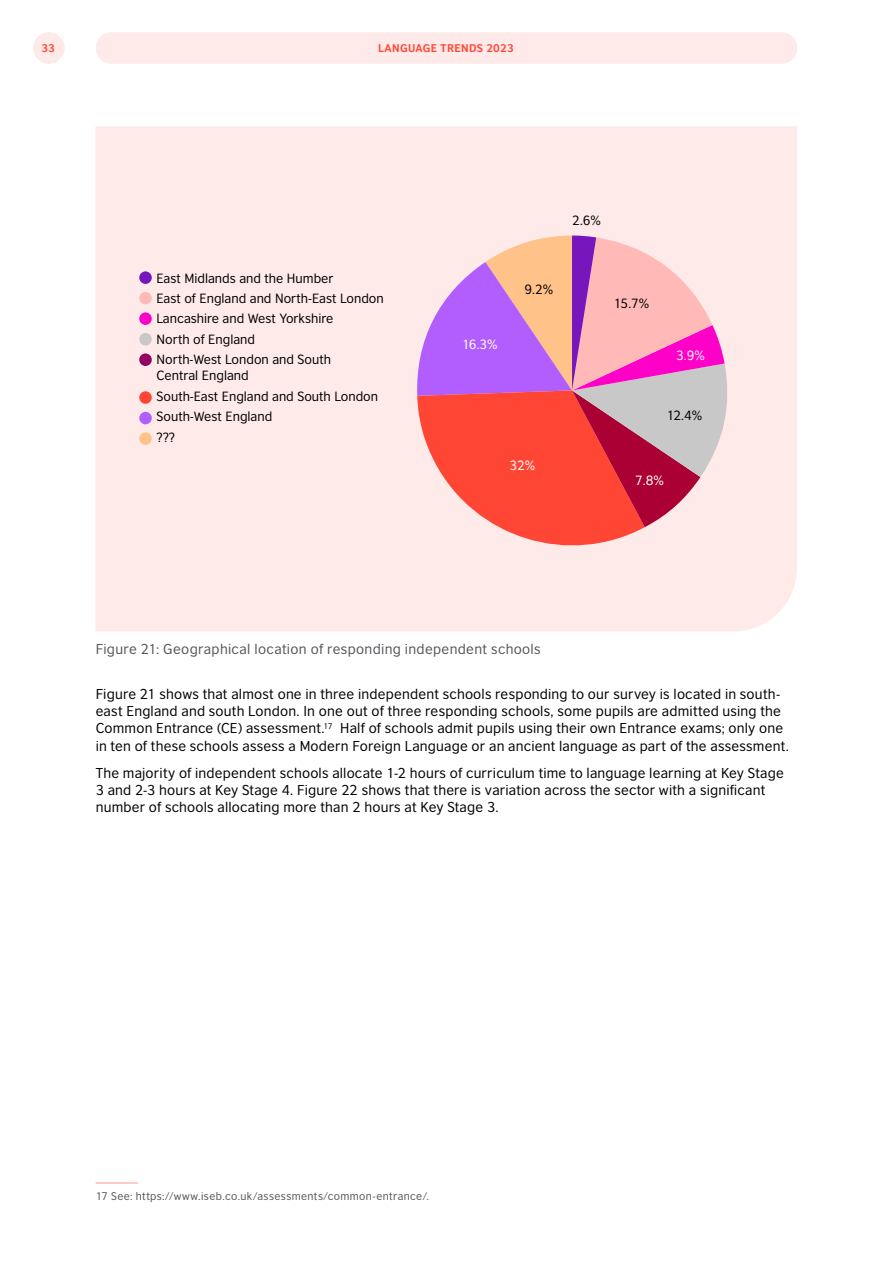
<style>
.page{position:relative;width:893px;height:1263px;background:#fff}
.page>*{position:absolute;margin:0;border:0;box-sizing:border-box;transform-origin:0 0}
.t1{font:13.5px/17.2px "British Council Sans";letter-spacing:.015em;color:#000}
.t2{font:13.5px "British Council Sans";letter-spacing:.025em;color:#54565a}
.t3{font:12.6px/20.4px "British Council Sans";color:#000}
.t4{font:12.6px "British Council Sans";color:#fff}
.t5{font:10.5px "British Council Sans";letter-spacing:.035em;color:#54565a}
.t6{font:700 10.5px "British Council Sans";letter-spacing:.03em;color:#ff4635}
</style>
<div class="page">
<div style="left:96px;top:32px;width:701px;height:32px;background:#ffeaea;border-radius:16px"></div>
<div style="left:33px;top:32px;width:32px;height:32px;background:#ffeaea;border-radius:50%"></div>
<hr style="left:96px;top:1182px;width:42px;height:2px;background:#ffbab8">
<div style="left:95px;top:126px;width:702px;height:505px;background:#ffeaea"></div>
<svg style="left:415px;top:236px;width:317px;height:331px;background:#ea90a7"></svg>
<div style="left:139px;top:271px;width:13px;height:13px;background:#7716bd;border-radius:50%"></div>
<div style="left:139px;top:292px;width:13px;height:12px;background:#ffbab8;border-radius:50%"></div>
<div style="left:139px;top:312px;width:13px;height:13px;background:#ff00c8;border-radius:50%"></div>
<div style="left:139px;top:333px;width:13px;height:12px;background:#c8c8c8;border-radius:50%"></div>
<div style="left:139px;top:353px;width:13px;height:13px;background:#920061;border-radius:50%"></div>
<div style="left:139px;top:412px;width:13px;height:12px;background:#b25eff;border-radius:50%"></div>
<div style="left:139px;top:391px;width:13px;height:13px;background:#ff4635;border-radius:50%"></div>
<div style="left:139px;top:432px;width:13px;height:13px;background:#ffc288;border-radius:50%"></div>
<p class="t6" style="left:41px;top:39px;width:15px">33</p>
<p class="t6" style="left:378px;top:39px;width:137px">LANGUAGE TRENDS 2023</p>
<p class="t3" style="left:156px;top:267px;width:229px">East Midlands and the Humber<br>East of England and North-East London<br>Lancashire and West Yorkshire<br>North of England<br>North-West London and South</p>
<p class="t3" style="left:156px;top:364px;width:223px">Central England<br>South-East England and South London<br>South-West England<br>???</p>
<p class="t3" style="left:572px;top:209px;width:30px">2.6%</p>
<p class="t4" style="left:462px;top:334px;width:37px">16.3%</p>
<p class="t3" style="left:525px;top:278px;width:30px">9.2%</p>
<p class="t4" style="left:509px;top:455px;width:27px">32%</p>
<p class="t3" style="left:614px;top:292px;width:37px">15.7%</p>
<p class="t4" style="left:676px;top:344px;width:30px">3.9%</p>
<p class="t3" style="left:667px;top:404px;width:37px">12.4%</p>
<p class="t4" style="left:635px;top:470px;width:30px">7.8%</p>
<p class="t2" style="left:96px;top:638px;width:446px">Figure 21: Geographical location of responding independent schools</p>
<p class="t1" style="left:96px;top:684px;width:695px">Figure 21 shows that almost one in three independent schools responding to our survey is located in south&shy;east England and south London. In one out of three responding schools, some pupils are admitted using the Common Entrance (CE) assessment.<sup>17</sup> Half of schools admit pupils using their own Entrance exams; only one in ten of these schools assess a Modern Foreign Language or an ancient language as part of the assessment.</p>
<p class="t1" style="left:96px;top:763px;width:690px">The majority of independent schools allocate 1-2 hours of curriculum time to language learning at Key Stage<br>3 and 2-3 hours at Key Stage 4. Figure 22 shows that there is variation across the sector with a significant number of schools allocating more than 2 hours at Key Stage 3.</p>
<p class="t5" style="left:96px;top:1187px;width:335px">17 See: https://www.iseb.co.uk/assessments/common-entrance/.</p>
</div>
